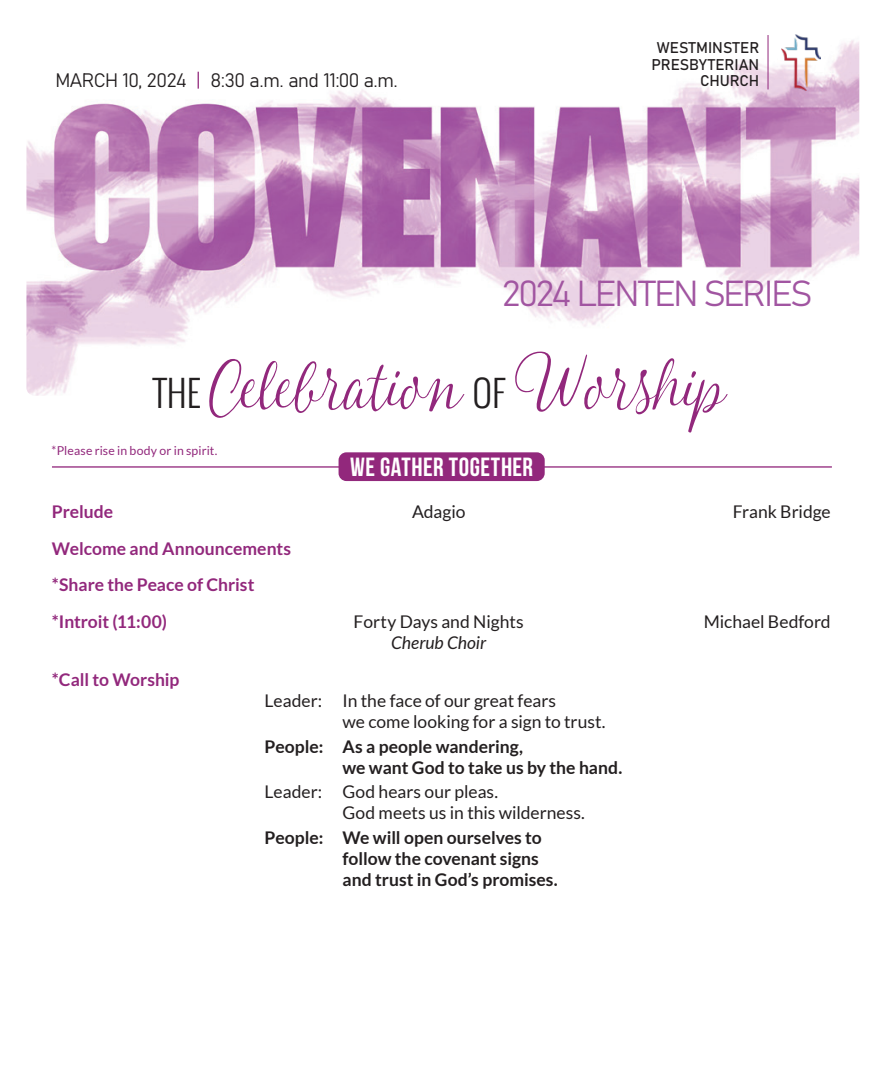
<style>
.page{position:relative;width:882px;height:1071px;background:#fff}
.page>*{position:absolute;margin:0;border:0;box-sizing:border-box;transform-origin:0 0}
.t1{font:100.1px "Fabulous";color:#92287c}
.t2{font:300 36.4px "Oswald";color:#231f20}
.t3{font:35.7px "Bahnschrift";letter-spacing:-.06em;color:#a155a1}
.t4{font:26.25px "Bebas Neue";letter-spacing:.02em;color:#fff}
.t5{font:19.25px "Bahnschrift";letter-spacing:-.02em;color:#231f20}
.t6{font:17.5px/21px "Lato";color:#231f20}
.t7{font:700 17.5px/21px "Lato";color:#231f20}
.t8{font:700 17.5px "Lato";color:#92287c}
.t9{font:italic 17.5px "Lato";color:#231f20}
.t10{font:15.4px "Bahnschrift";color:#231f20}
.t11{font:12.25px "Lato";letter-spacing:.01em;color:#92287c}
.s1{color:#92287c}
</style>
<div class="page">
<img style="left:26px;top:35px;width:833px;height:361px">
<img style="left:781px;top:34px;width:39px;height:57px">
<hr style="left:768px;top:35px;width:1px;height:54px;background:#92287c">
<div style="left:339px;top:452px;width:206px;height:29px;background:#92287c;border-radius:8px"></div>
<hr style="left:52px;top:466px;width:292px;height:2px;background:#92287c">
<hr style="left:541px;top:466px;width:291px;height:2px;background:#92287c">
<p class="t5" style="left:55px;top:66px;width:344px">MARCH 10, 2024 <span class="s1">|</span> 8:30 a.m. and 11:00 a.m.</p>
<p class="t10" style="left:657px;top:36px;width:104px">WESTMINSTER</p>
<p class="t10" style="left:651px;top:53px;width:109px">PRESBYTERIAN</p>
<p class="t10" style="left:700px;top:69px;width:61px">CHURCH</p>
<p class="t3" style="left:502px;top:267px;width:312px">2024 LENTEN SERIES</p>
<p class="t2" style="left:153px;top:366px;width:49px">THE</p>
<p class="t1" style="left:208px;top:335px;width:254px">Celebration</p>
<p class="t2" style="left:473px;top:366px;width:34px">OF</p>
<p class="t1" style="left:515px;top:335px;width:211px">Worship</p>
<p class="t11" style="left:52px;top:443px;width:167px">*Please rise in body or in spirit.</p>
<p class="t4" style="left:350px;top:452px;width:185px">WE GATHER TOGETHER</p>
<p class="t8" style="left:52px;top:501px;width:63px">Prelude</p>
<p class="t6" style="left:412px;top:501px;width:55px">Adagio</p>
<p class="t6" style="left:733px;top:501px;width:99px">Frank Bridge</p>
<p class="t8" style="left:52px;top:538px;width:241px">Welcome and Announcements</p>
<p class="t8" style="left:52px;top:575px;width:204px">*Share the Peace of Christ</p>
<p class="t8" style="left:52px;top:612px;width:117px">*Introit (11:00)</p>
<p class="t6" style="left:354px;top:611px;width:172px">Forty Days and Nights</p>
<p class="t6" style="left:704px;top:611px;width:128px">Michael Bedford</p>
<p class="t9" style="left:391px;top:633px;width:97px">Cherub Choir</p>
<p class="t8" style="left:52px;top:669px;width:129px">*Call to Worship</p>
<p class="t6" style="left:342px;top:690px;width:265px;text-indent:-78px">Leader: In the face of our great fears<br>we come looking for a sign to trust.</p>
<p class="t7" style="left:342px;top:735px;width:281px;text-indent:-78px">People: As a people wandering,<br>we want God to take us by the hand.</p>
<p class="t6" style="left:342px;top:781px;width:244px;text-indent:-78px">Leader: God hears our pleas.<br>God meets us in this wilderness.</p>
<p class="t7" style="left:342px;top:827px;width:217px;text-indent:-78px">People: We will open ourselves to follow the covenant signs and trust in God’s promises.</p>
</div>
